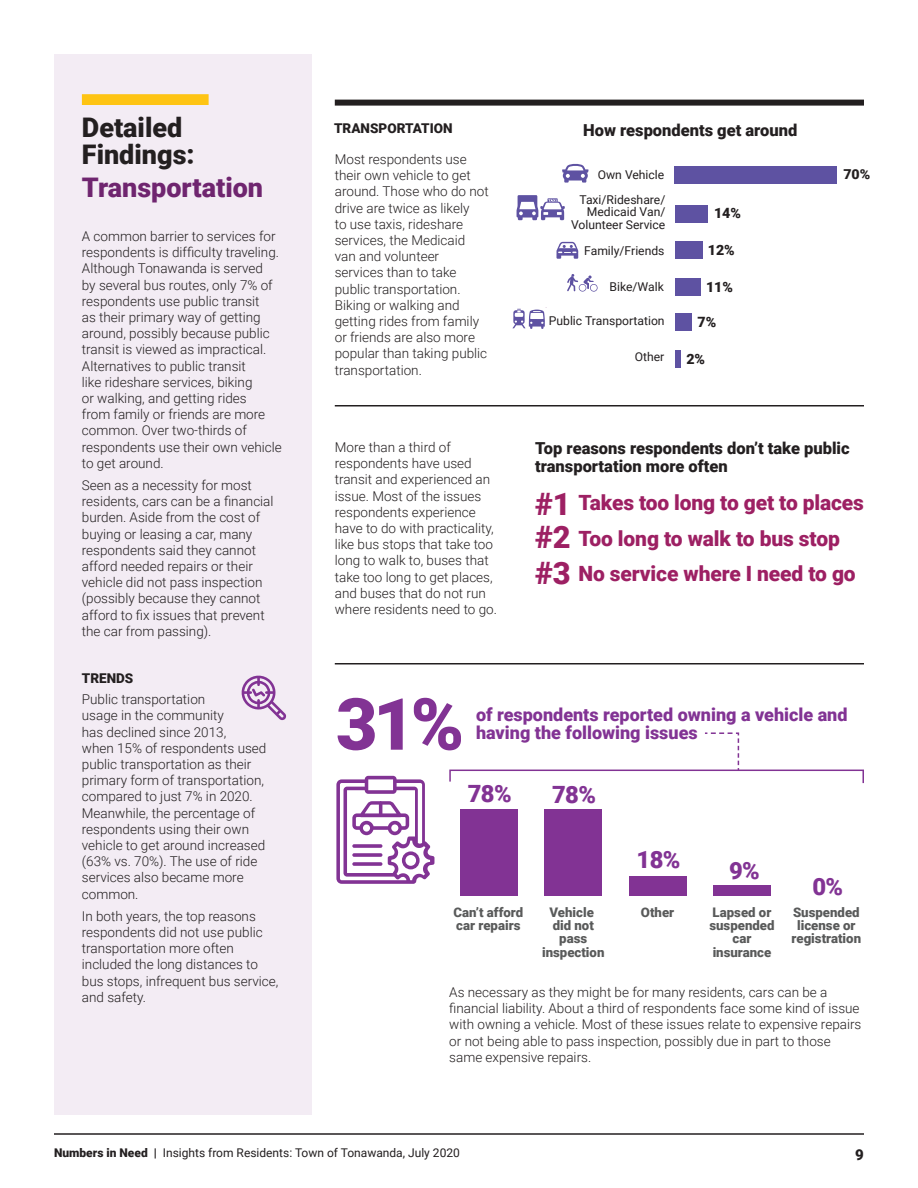
<style>
.page{position:relative;width:918px;height:1188px;background:#fff}
.page>*{position:absolute;margin:0;border:0;box-sizing:border-box;transform-origin:0 0}
.t1{font:900 72px "Roboto";color:#823394}
.t2{font:900 30.9px "Roboto";color:#9d2063}
.t3{font:900 27px/27px "Roboto";color:#231f20}
.t4{font:900 27px "Roboto";color:#6f256f}
.t5{font:900 23.7px "Roboto";color:#823394}
.t6{font:900 21px "Roboto";letter-spacing:-.005em;color:#9d2063}
.t7{font:900 18px "Roboto";color:#823394}
.t8{font:900 16.5px/18px "Roboto";color:#231f20}
.t9{font:900 15px "Roboto";color:#231f20}
.t10{font:900 14.25px "Roboto";color:#231f20}
.t11{font:900 13.65px "Roboto";color:#231f20;scale:1.04 1}
.t12{font:300 13.5px/16.2px "Roboto";color:#231f20}
.t13{font:900 13.5px "Roboto";color:#231f20}
.t14{font:900 13.2px/13.2px "Roboto";color:#595a5a;text-align:center}
.t15{font:12.15px/12.1px "Roboto";color:#231f20;text-align:right}
.t16{font:12px "Roboto";color:#231f20}
.s1{font-weight:900}
</style>
<div class="page">
<hr style="left:54px;top:1133px;width:810px;height:2px;background:#231f20">
<div style="left:54px;top:54px;width:258px;height:1060px;background:#f3ecf4"></div>
<div style="left:82px;top:94px;width:127px;height:11px;background:#fec413"></div>
<svg style="left:512px;top:307px;width:35px;height:22px"></svg>
<svg style="left:517px;top:195px;width:48px;height:25px"></svg>
<svg style="left:557px;top:242px;width:21px;height:17px"></svg>
<div style="left:675px;top:166px;width:162px;height:18px;background:#5e52a2"></div>
<div style="left:675px;top:205px;width:32px;height:18px;background:#5e52a2"></div>
<div style="left:675px;top:241px;width:27px;height:18px;background:#5e52a2"></div>
<div style="left:675px;top:278px;width:26px;height:18px;background:#5e52a2"></div>
<svg style="left:562px;top:163px;width:27px;height:20px"></svg>
<svg style="left:567px;top:274px;width:31px;height:18px"></svg>
<div style="left:675px;top:313px;width:17px;height:18px;background:#5e52a2"></div>
<div style="left:675px;top:350px;width:6px;height:18px;background:#5e52a2"></div>
<div style="left:335px;top:100px;width:529px;height:6px;background:#231f20"></div>
<hr style="left:335px;top:405px;width:529px;height:1px;background:#231f20">
<hr style="left:335px;top:663px;width:529px;height:1px;background:#231f20">
<div style="left:460px;top:809px;width:58px;height:87px;background:#823394"></div>
<div style="left:544px;top:809px;width:58px;height:87px;background:#823394"></div>
<div style="left:629px;top:876px;width:57px;height:20px;background:#823394"></div>
<div style="left:713px;top:886px;width:58px;height:10px;background:#823394"></div>
<svg style="left:336px;top:732px;width:528px;height:152px"></svg>
<svg style="left:241px;top:675px;width:45px;height:46px"></svg>
<p class="t3" style="left:82px;top:113px;width:114px">Detailed<br>Findings:</p>
<p class="t4" style="left:82px;top:169px;width:183px">Transportation</p>
<p class="t12" style="left:82px;top:228px;width:201px">A common barrier to services for respondents is difficulty traveling.<br>Although Tonawanda is served<br>by several bus routes, only 7% of respondents use public transit<br>as their primary way of getting around, possibly because public transit is viewed as impractical.<br>Alternatives to public transit<br>like rideshare services, biking<br>or walking, and getting rides<br>from family or friends are more common. Over two-thirds of respondents use their own vehicle to get around.</p>
<p class="t12" style="left:82px;top:477px;width:193px">Seen as a necessity for most residents, cars can be a financial burden. Aside from the cost of buying or leasing a car, many respondents said they cannot afford needed repairs or their vehicle did not pass inspection (possibly because they cannot afford to fix issues that prevent the car from passing).</p>
<p class="t13" style="left:82px;top:669px;width:53px">TRENDS</p>
<p class="t12" style="left:82px;top:691px;width:186px">Public transportation<br>usage in the community<br>has declined since 2013,<br>when 15% of respondents used public transportation as their primary form of transportation, compared to just 7% in 2020.<br>Meanwhile, the percentage of respondents using their own vehicle to get around increased (63% vs. 70%). The use of ride services also became more common.</p>
<p class="t12" style="left:82px;top:907px;width:198px">In both years, the top reasons respondents did not use public transportation more often included the long distances to bus stops, infrequent bus service, and safety.</p>
<p class="t13" style="left:334px;top:119px;width:120px">TRANSPORTATION</p>
<p class="t8" style="left:583px;top:121px;width:216px">How respondents get around</p>
<p class="t12" style="left:335px;top:151px;width:155px">Most respondents use their own vehicle to get around. Those who do not drive are twice as likely<br>to use taxis, rideshare services, the Medicaid van and volunteer services than to take public transportation.<br>Biking or walking and getting rides from family or friends are also more popular than taking public transportation.</p>
<p class="t15" style="left:598px;top:168px;width:68px">Own Vehicle</p>
<p class="t15" style="left:571px;top:193px;width:96px">Taxi/Rideshare/<br>Medicaid Van/<br>Volunteer Service</p>
<p class="t10" style="left:714px;top:203px;width:28px">14%</p>
<p class="t10" style="left:708px;top:240px;width:28px">12%</p>
<p class="t15" style="left:584px;top:244px;width:82px">Family/Friends</p>
<p class="t10" style="left:706px;top:277px;width:28px">11%</p>
<p class="t10" style="left:698px;top:312px;width:20px">7%</p>
<p class="t15" style="left:610px;top:280px;width:56px">Bike/Walk</p>
<p class="t15" style="left:549px;top:314px;width:117px">Public Transportation</p>
<p class="t15" style="left:635px;top:350px;width:31px">Other</p>
<p class="t10" style="left:686px;top:349px;width:20px">2%</p>
<p class="t11" style="left:843px;top:164px;width:27px">70%</p>
<p class="t12" style="left:335px;top:439px;width:164px">More than a third of respondents have used transit and experienced an issue. Most of the issues respondents experience have to do with practicality, like bus stops that take too long to walk to, buses that take too long to get places, and buses that do not run where residents need to go.</p>
<p class="t8" style="left:535px;top:439px;width:316px">Top reasons respondents don’t take public transportation more often</p>
<p class="t2" style="left:535px;top:482px;width:37px">#1</p>
<p class="t2" style="left:535px;top:516px;width:37px">#2</p>
<p class="t2" style="left:535px;top:551px;width:37px">#3</p>
<p class="t6" style="left:578px;top:488px;width:287px">Takes too long to get to places</p>
<p class="t6" style="left:578px;top:523px;width:263px">Too long to walk to bus stop</p>
<p class="t6" style="left:578px;top:558px;width:279px">No service where I need to go</p>
<p class="t1" style="left:336px;top:674px;width:130px">31%</p>
<p class="t7" style="left:476px;top:702px;width:373px">of respondents reported owning a vehicle and</p>
<p class="t7" style="left:476px;top:720px;width:223px">having the following issues</p>
<p class="t5" style="left:468px;top:777px;width:45px">78%</p>
<p class="t5" style="left:552px;top:778px;width:45px">78%</p>
<p class="t5" style="left:637px;top:843px;width:45px">18%</p>
<p class="t14" style="left:641px;top:905px;width:35px">Other</p>
<p class="t5" style="left:729px;top:854px;width:32px">9%</p>
<p class="t5" style="left:812px;top:870px;width:32px">0%</p>
<p class="t14" style="left:453px;top:905px;width:71px;text-align:left">Can’t afford car repairs</p>
<p class="t14" style="left:709px;top:905px;width:67px">Lapsed or suspended car insurance</p>
<p class="t14" style="left:792px;top:905px;width:71px">Suspended license or registration</p>
<p class="t14" style="left:542px;top:905px;width:64px">Vehicle did not pass inspection</p>
<p class="t12" style="left:449px;top:984px;width:414px">As necessary as they might be for many residents, cars can be a financial liability. About a third of respondents face some kind of issue with owning a vehicle. Most of these issues relate to expensive repairs or not being able to pass inspection, possibly due in part to those same expensive repairs.</p>
<p class="t16" style="left:54px;top:1145px;width:407px"><span class="s1">Numbers in Need |</span> Insights from Residents: Town of Tonawanda, July 2020</p>
<p class="t9" style="left:855px;top:1144px;width:10px">9</p>
</div>
